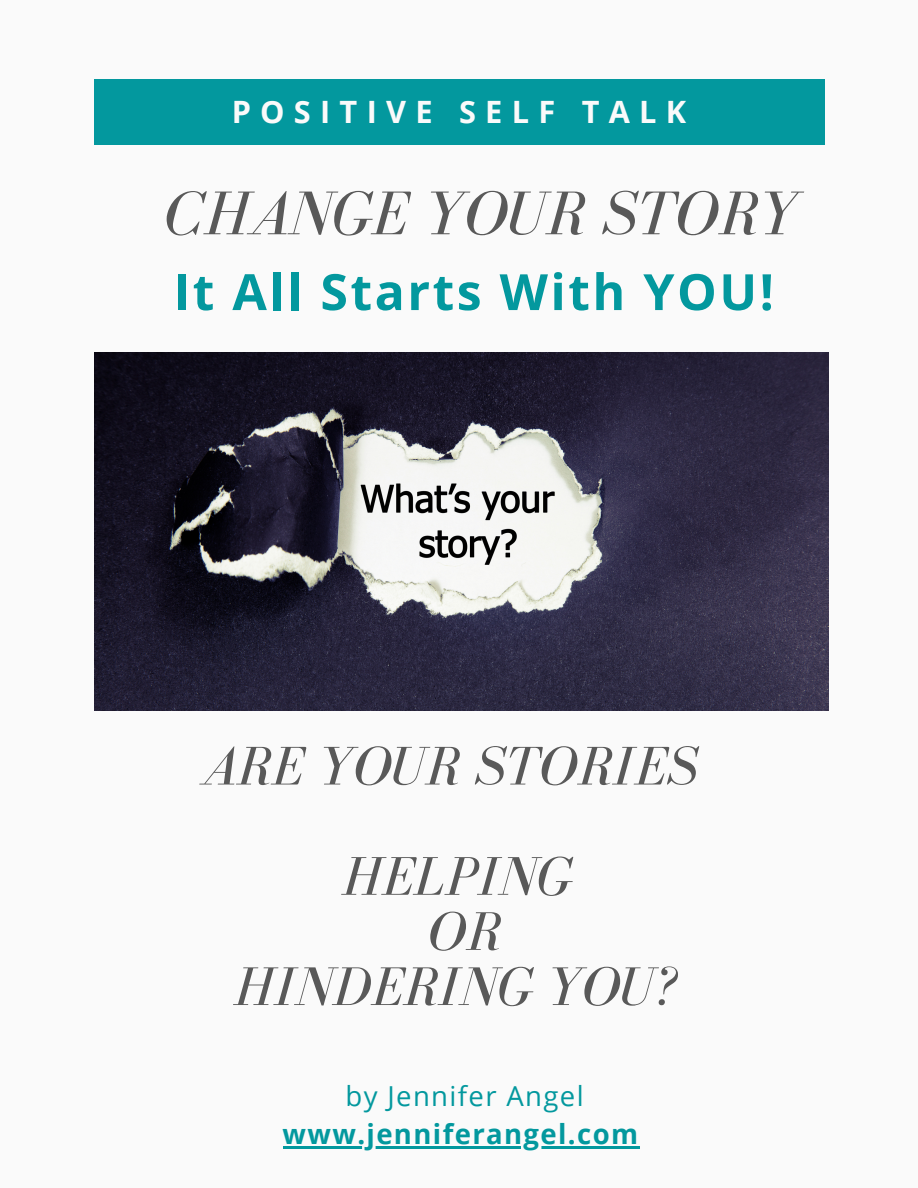
<style>
.page{position:relative;width:918px;height:1188px;background:#fafafa}
.page>*{position:absolute;margin:0;border:0;box-sizing:border-box;transform-origin:0 0}
.t1{font:italic 63.45px "Bodoni FLF";color:#595959}
.t2{font:italic 55.95px "Bodoni FLF";color:#595959}
.t3{font:700 49.95px "Open Sans";letter-spacing:.05em;color:#03989e}
.t4{font:700 30.75px "Open Sans";letter-spacing:.3em;color:#fafafa}
.t5{font:700 27.45px "Open Sans";letter-spacing:.05em;color:#03989e}
.t6{font:27.45px "Open Sans";letter-spacing:.05em;color:#03989e}
</style>
<div class="page">
<div style="left:94px;top:79px;width:730px;height:66px;background:#03989e"></div>
<img style="left:94px;top:352px;width:735px;height:359px">
<hr style="left:283px;top:1146px;width:357px;height:2px;background:#03989e">
<p class="t4" style="left:232px;top:90px;width:456px">POSITIVE SELF TALK</p>
<p class="t1" style="left:165px;top:179px;width:635px">CHANGE YOUR STORY</p>
<p class="t3" style="left:174px;top:257px;width:602px">It All Starts With YOU!</p>
<p class="t2" style="left:202px;top:736px;width:498px">ARE YOUR STORIES</p>
<p class="t2" style="left:343px;top:846px;width:230px">HELPING</p>
<p class="t2" style="left:428px;top:901px;width:75px">OR</p>
<p class="t2" style="left:235px;top:956px;width:447px">HINDERING YOU?</p>
<p class="t6" style="left:345px;top:1076px;width:240px">by Jennifer Angel</p>
<p class="t5" style="left:283px;top:1115px;width:357px">www.jenniferangel.com</p>
</div>
